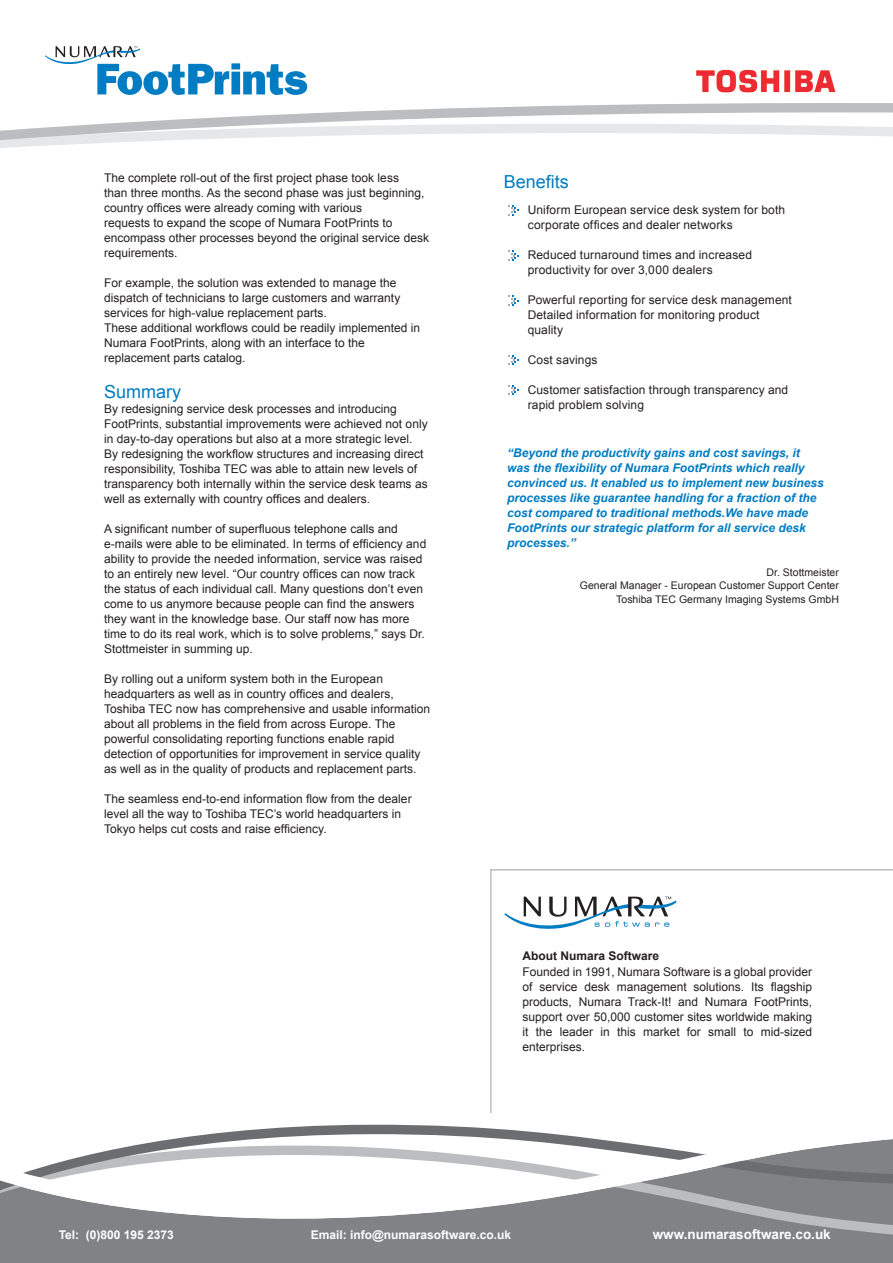
<style>
.page{position:relative;width:893px;height:1263px;background:#fff}
.page>*{position:absolute;margin:0;border:0;box-sizing:border-box;transform-origin:0 0}
.t1{font:18px "Arial";color:#007cc2}
.t2{font:700 13.5px "Arial";color:#fff}
.body_copy{font:12px/15px "Arial";color:#231f20}
.bullets{font:12px/15px "Arial";letter-spacing:.01em;color:#231f20}
.t3{font:italic 700 12px/15px "Arial";color:#007cc2}
.t4{font:700 12px "Arial";color:#fff}
.body_copy-2{font:700 12px "Arial";color:#231f20}
.t5{font:10.5px "Arial";color:#231f20}
</style>
<div class="page">
<svg style="left:0;top:103px;width:893px;height:45px"></svg>
<svg style="left:45px;top:46px;width:262px;height:49px"></svg>
<img style="left:696px;top:69px;width:140px;height:24px">
<svg style="left:508px;top:205px;width:10px;height:10px"></svg>
<svg style="left:508px;top:251px;width:10px;height:10px"></svg>
<svg style="left:508px;top:296px;width:10px;height:10px"></svg>
<svg style="left:508px;top:355px;width:10px;height:10px"></svg>
<svg style="left:508px;top:385px;width:10px;height:10px"></svg>
<svg style="left:490px;top:869px;width:403px;height:244px"></svg>
<div style="left:0;top:1235px;width:893px;height:28px;background:#808285"></div>
<div style="left:0;top:1227px;width:893px;height:8px;background:#808285"></div>
<svg style="left:0;top:1124px;width:893px;height:103px"></svg>
<svg style="left:504px;top:897px;width:173px;height:35px"></svg>
<p class="body_copy" style="left:104px;top:170px;width:322px">The complete roll-out of the first project phase took less than three months. As the second phase was just beginning, country offices were already coming with various</p>
<p class="body_copy" style="left:104px;top:215px;width:326px">requests to expand the scope of Numara FootPrints to encompass other processes beyond the original service desk requirements.</p>
<p class="body_copy" style="left:104px;top:275px;width:318px">For example, the solution was extended to manage the dispatch of technicians to large customers and warranty services for high-value replacement parts.<br>These additional workflows could be readily implemented in Numara FootPrints, along with an interface to the replacement parts catalog.</p>
<p class="t1" style="left:104px;top:380px;width:79px">Summary</p>
<p class="body_copy" style="left:104px;top:401px;width:325px">By redesigning service desk processes and introducing FootPrints, substantial improvements were achieved not only in day-to-day operations but also at a more strategic level.<br>By redesigning the workflow structures and increasing direct responsibility, Toshiba TEC was able to attain new levels of transparency both internally within the service desk teams as well as externally with country offices and dealers.</p>
<p class="body_copy" style="left:104px;top:521px;width:324px">A significant number of superfluous telephone calls and e-mails were able to be eliminated. In terms of efficiency and ability to provide the needed information, service was raised to an entirely new level. “Our country offices can now track the status of each individual call. Many questions don’t even come to us anymore because people can find the answers they want in the knowledge base. Our staff now has more time to do its real work, which is to solve problems,” says Dr.<br>Stottmeister in summing up.</p>
<p class="body_copy" style="left:104px;top:671px;width:327px">By rolling out a uniform system both in the European headquarters as well as in country offices and dealers, Toshiba TEC now has comprehensive and usable information about all problems in the field from across Europe. The powerful consolidating reporting functions enable rapid detection of opportunities for improvement in service quality as well as in the quality of products and replacement parts.</p>
<p class="body_copy" style="left:104px;top:791px;width:309px">The seamless end-to-end information flow from the dealer level all the way to Toshiba TEC’s world headquarters in<br>Tokyo helps cut costs and raise efficiency.</p>
<p class="t1" style="left:504px;top:170px;width:67px">Benefits</p>
<p class="bullets" style="left:528px;top:203px;width:259px">Uniform European service desk system for both corporate offices and dealer networks</p>
<p class="bullets" style="left:528px;top:248px;width:226px">Reduced turnaround times and increased productivity for over 3,000 dealers</p>
<p class="bullets" style="left:528px;top:293px;width:266px">Powerful reporting for service desk management<br>Detailed information for monitoring product quality</p>
<p class="bullets" style="left:528px;top:353px;width:71px">Cost savings</p>
<p class="bullets" style="left:528px;top:383px;width:262px">Customer satisfaction through transparency and rapid problem solving</p>
<p class="t3" style="left:507px;top:446px;width:318px">“Beyond the productivity gains and cost savings, it was the flexibility of Numara FootPrints which really convinced us. It enabled us to implement new business processes like guarantee handling for a fraction of the cost compared to traditional methods.We have made FootPrints our strategic platform for all service desk processes.”</p>
<p class="t5" style="left:767px;top:565px;width:74px">Dr. Stottmeister</p>
<p class="t5" style="left:580px;top:579px;width:261px">General Manager - European Customer Support Center</p>
<p class="t5" style="left:616px;top:592px;width:224px">Toshiba TEC Germany Imaging Systems GmbH</p>
<p class="body_copy-2" style="left:523px;top:947px;width:138px">About Numara Software</p>
<p class="body_copy" style="left:523px;top:964px;width:291px;text-align:justify">Founded in 1991, Numara Software is a global provider of service desk management solutions. Its flagship products, Numara Track-It! and Numara FootPrints, support over 50,000 customer sites worldwide making it the leader in this market for small to mid-sized enterprises.</p>
<p class="t4" style="left:59px;top:1226px;width:117px">Tel: (0)800 195 2373</p>
<p class="t4" style="left:311px;top:1226px;width:202px">Email: info@numarasoftware.co.uk</p>
<p class="t2" style="left:653px;top:1225px;width:180px">www.numarasoftware.co.uk</p>
</div>
